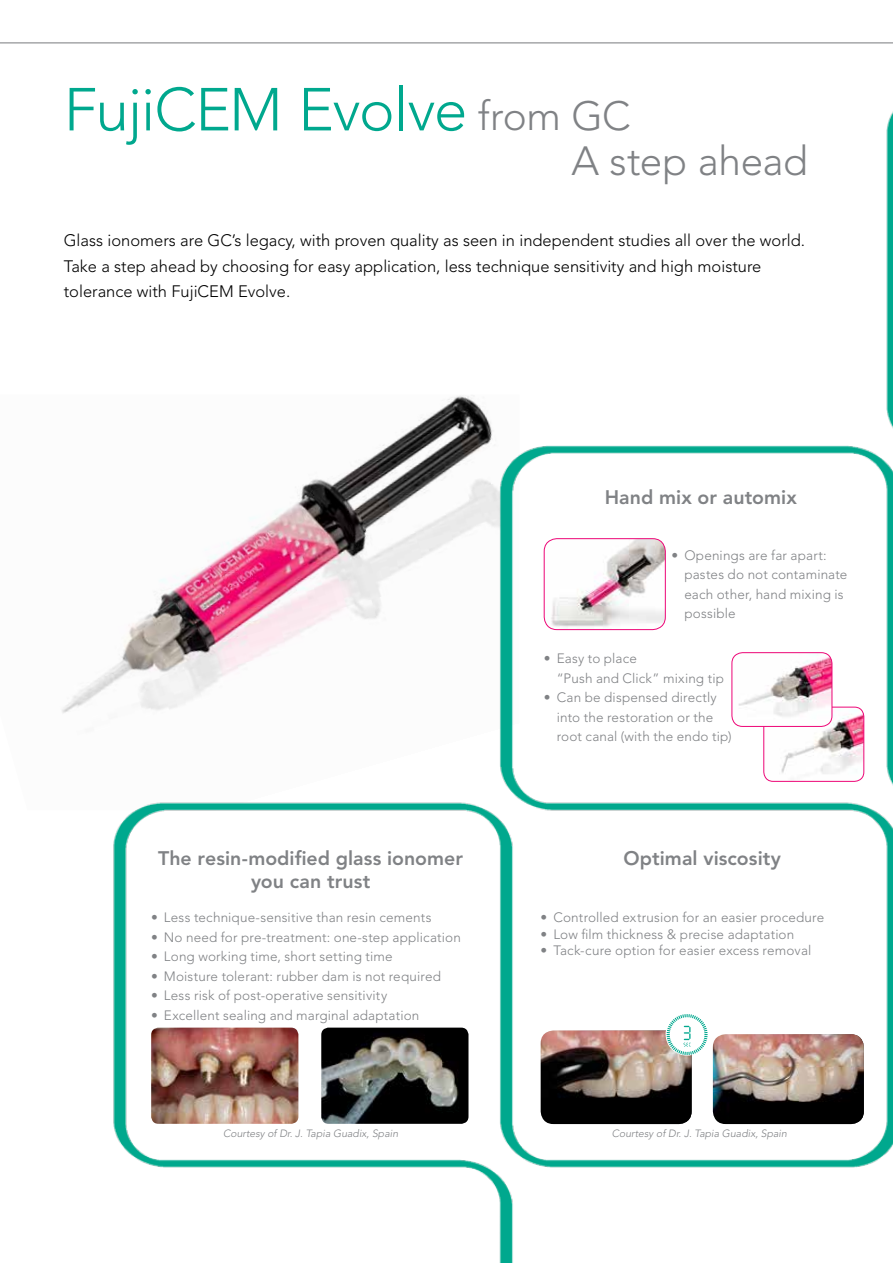
<style>
.page{position:relative;width:893px;height:1263px;background:#fff}
.page>*{position:absolute;margin:0;border:0;box-sizing:border-box;transform-origin:0 0}
.t1{font:300 60px "Avenir LT Std";letter-spacing:-.02em;color:#00a88e}
.t2{font:300 40.5px "Avenir LT Std";letter-spacing:-.01em;color:#808285}
.t3{font:800 19.5px/22.5px "Avenir LT Std";letter-spacing:.005em;color:#808285;text-align:center}
.t4{font:300 16.5px/25.5px "Avenir LT Std";color:#000}
.t5{font:300 13.5px/19.5px "Avenir LT Std";letter-spacing:.01em;color:#808285}
.t6{font:italic 300 10.5px "Avenir LT Std";color:#808285}
.s1{font-size:40.5px;color:#808285}
</style>
<div class="page">
<img style="left:62px;top:111px;width:831px;height:1152px">
<img style="left:544px;top:539px;width:121px;height:91px">
<div style="left:544px;top:538px;width:121px;height:92px;border:1px solid #ed0677;border-radius:13px"></div>
<img style="left:764px;top:707px;width:100px;height:74px">
<div style="left:764px;top:707px;width:100px;height:74px;border:1px solid #ed0677;border-radius:9px"></div>
<svg style="left:0;top:42px;width:893px;height:2px;background:#bbbcbd"></svg>
<div style="left:665px;top:1013px;width:43px;height:43px;background:#fff;border-radius:50%"></div>
<img style="left:541px;top:1014px;width:323px;height:110px">
<img style="left:732px;top:653px;width:100px;height:73px">
<div style="left:732px;top:652px;width:100px;height:75px;border:1px solid #ed0677;border-radius:11px"></div>
<img style="left:321px;top:1027px;width:147px;height:97px">
<img style="left:151px;top:1027px;width:147px;height:97px">
<h1 class="t1" style="left:64px;top:74px;width:568px">FujiCEM Evolve <span class="s1">from GC</span></h1>
<h2 class="t2" style="left:571px;top:138px;width:238px">A step ahead</h2>
<p class="t4" style="left:64px;top:228px;width:743px">Glass ionomers are GC’s legacy, with proven quality as seen in independent studies all over the world.<br>Take a step ahead by choosing for easy application, less technique sensitivity and high moisture tolerance with FujiCEM Evolve.</p>
<h3 class="t3" style="left:605px;top:486px;width:194px">Hand mix or automix</h3>
<h3 class="t3" style="left:158px;top:847px;width:307px">The resin-modified glass ionomer you can trust</h3>
<p class="t5" style="left:151px;top:908px;width:282px">• Less technique-sensitive than resin cements</p>
<p class="t5" style="left:151px;top:927px;width:311px">• No need for pre-treatment: one-step application</p>
<p class="t5" style="left:151px;top:947px;width:243px">• Long working time, short setting time</p>
<p class="t5" style="left:151px;top:966px;width:291px">• Moisture tolerant: rubber dam is not required</p>
<p class="t5" style="left:151px;top:986px;width:238px">• Less risk of post-operative sensitivity</p>
<p class="t5" style="left:151px;top:1005px;width:270px">• Excellent sealing and marginal adaptation</p>
<p class="t5" style="left:684px;top:546px;width:165px;text-indent:-13px">• Openings are far apart: pastes do not contaminate each other, hand mixing is possible</p>
<p class="t5" style="left:557px;top:649px;width:169px;text-indent:-13px">• Easy to place<br>“Push and Click” mixing tip</p>
<p class="t5" style="left:557px;top:688px;width:176px;text-indent:-13px">• Can be dispensed directly into the restoration or the root canal (with the endo tip)</p>
<h3 class="t3" style="left:623px;top:847px;width:159px">Optimal viscosity</h3>
<p class="t5" style="left:541px;top:908px;width:285px">• Controlled extrusion for an easier procedure</p>
<p class="t5" style="left:541px;top:924px;width:255px">• Low film thickness &amp; precise adaptation</p>
<p class="t5" style="left:541px;top:941px;width:272px">• Tack-cure option for easier excess removal</p>
<p class="t6" style="left:223px;top:1127px;width:177px">Courtesy of Dr. J. Tapia Guadix, Spain</p>
<p class="t6" style="left:612px;top:1127px;width:177px">Courtesy of Dr. J. Tapia Guadix, Spain</p>
</div>
